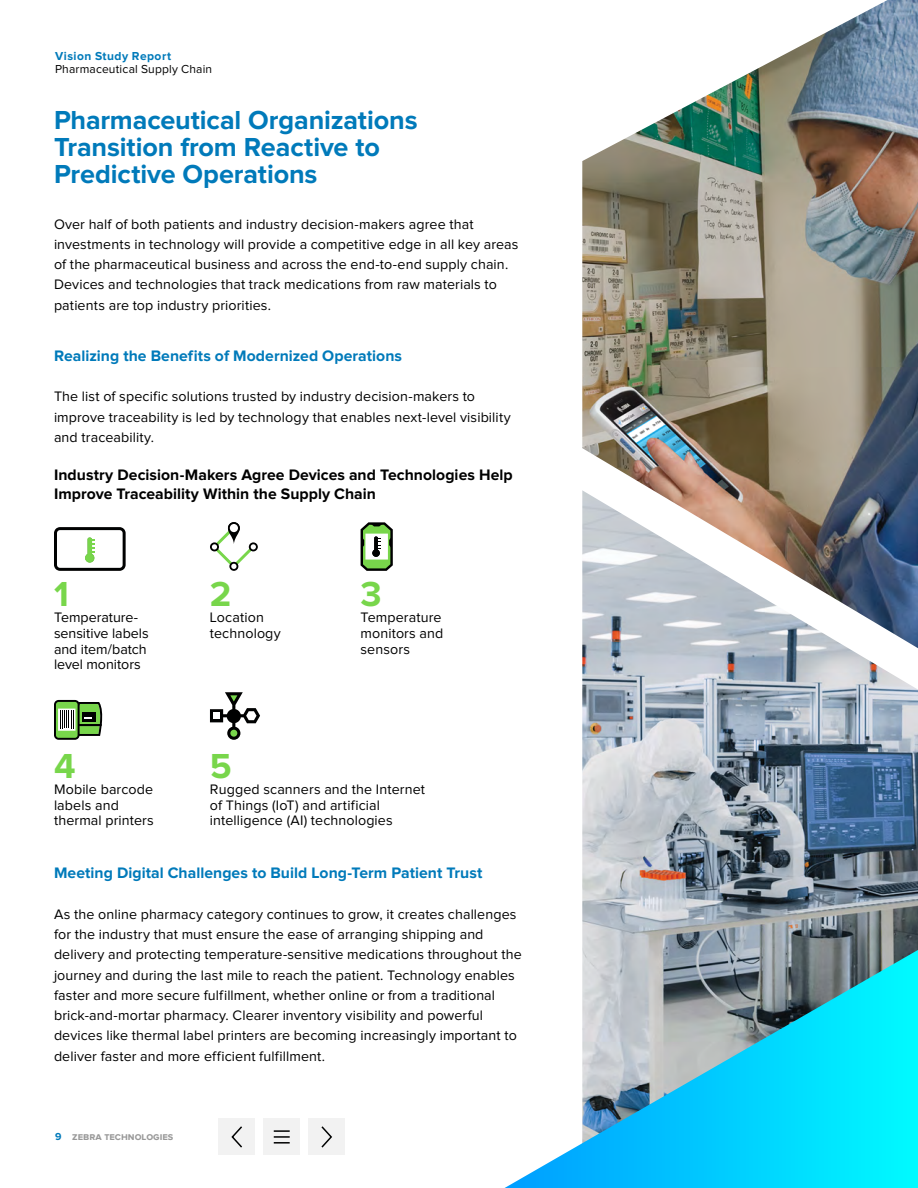
<style>
.page{position:relative;width:918px;height:1188px;background:#fff}
.page>*{position:absolute;margin:0;border:0;box-sizing:border-box;transform-origin:0 0}
.t1{font:700 36px "Proxima Nova";color:#78d64b}
.t2{font:700 27px/27px "Proxima Nova";letter-spacing:-.005em;color:#007aba}
.t3{font:700 15.75px "Proxima Nova";letter-spacing:.005em;color:#007aba}
.t4{font:700 15.75px/18.9px "Proxima Nova";color:#000101}
.t5{font:14.25px/20.2px "Proxima Nova";letter-spacing:.005em;color:#000101}
.t6{font:12px "Proxima Nova";letter-spacing:.015em;color:#000101}
.t7{font:700 12px "Proxima Nova";letter-spacing:.04em;color:#007aba}
.t8{font:700 10.5px "Proxima Nova";color:#999}
.s1{color:#007aba}
</style>
<div class="page">
<div style="left:219px;top:1119px;width:36px;height:36px;background:#f2f2f2"></div>
<svg style="left:231px;top:1126px;width:11px;height:22px"></svg>
<div style="left:309px;top:1119px;width:36px;height:36px;background:#f2f2f2"></div>
<svg style="left:321px;top:1126px;width:11px;height:22px"></svg>
<div style="left:264px;top:1119px;width:36px;height:36px;background:#f2f2f2"></div>
<svg style="left:274px;top:1130px;width:16px;height:14px"></svg>
<svg style="left:210px;top:522px;width:48px;height:49px"></svg>
<svg style="left:361px;top:522px;width:32px;height:49px"></svg>
<svg style="left:54px;top:700px;width:49px;height:40px"></svg>
<svg style="left:210px;top:692px;width:50px;height:48px"></svg>
<div style="left:213px;top:712px;width:7px;height:7px;background:#fff"></div>
<div style="left:230px;top:730px;width:7px;height:7px;background:#78d64b;border-radius:50%"></div>
<img style="left:582px;top:648px;width:336px;height:302px">
<img style="left:582px;top:0;width:336px;height:648px">
<svg style="left:54px;top:527px;width:72px;height:44px"></svg>
<svg style="left:505px;top:950px;width:413px;height:238px"></svg>
<p class="t7" style="left:55px;top:50px;width:117px">Vision Study Report</p>
<p class="t6" style="left:55px;top:63px;width:159px">Pharmaceutical Supply Chain</p>
<h2 class="t2" style="left:54px;top:108px;width:365px">Pharmaceutical Organizations<br>Transition from Reactive to<br>Predictive Operations</h2>
<p class="t5" style="left:54px;top:214px;width:466px">Over half of both patients and industry decision-makers agree that investments in technology will provide a competitive edge in all key areas of the pharmaceutical business and across the end-to-end supply chain.<br>Devices and technologies that track medications from raw materials to patients are top industry priorities.</p>
<p class="t3" style="left:54px;top:347px;width:350px">Realizing the Benefits of Modernized Operations</p>
<p class="t5" style="left:54px;top:387px;width:458px">The list of specific solutions trusted by industry decision-makers to improve traceability is led by technology that enables next-level visibility and traceability.</p>
<p class="t4" style="left:54px;top:465px;width:460px">Industry Decision-Makers Agree Devices and Technologies Help<br>Improve Traceability Within the Supply Chain</p>
<h1 class="t1" style="left:54px;top:574px;width:16px">1</h1>
<p class="t5" style="left:54px;top:610px;width:96px;line-height:15.8px">Temperature&shy;sensitive labels and item/batch level monitors</p>
<h1 class="t1" style="left:54px;top:746px;width:23px">4</h1>
<p class="t5" style="left:54px;top:782px;width:101px;line-height:15.8px">Mobile barcode labels and thermal printers</p>
<h1 class="t1" style="left:210px;top:574px;width:23px">2</h1>
<p class="t5" style="left:210px;top:610px;width:72px;line-height:15.8px">Location technology</p>
<h1 class="t1" style="left:361px;top:574px;width:23px">3</h1>
<p class="t5" style="left:361px;top:610px;width:84px;line-height:15.8px">Temperature monitors and sensors</p>
<h1 class="t1" style="left:210px;top:746px;width:23px">5</h1>
<p class="t5" style="left:210px;top:782px;width:217px;line-height:15.8px">Rugged scanners and the Internet of Things (IoT) and artificial intelligence (AI) technologies</p>
<p class="t3" style="left:54px;top:864px;width:430px">Meeting Digital Challenges to Build Long-Term Patient Trust</p>
<p class="t5" style="left:54px;top:904px;width:469px">As the online pharmacy category continues to grow, it creates challenges for the industry that must ensure the ease of arranging shipping and delivery and protecting temperature-sensitive medications throughout the journey and during the last mile to reach the patient. Technology enables faster and more secure fulfillment, whether online or from a traditional brick-and-mortar pharmacy. Clearer inventory visibility and powerful devices like thermal label printers are becoming increasingly important to deliver faster and more efficient fulfillment.</p>
<p class="t8" style="left:55px;top:1130px;width:120px"><span class="s1">9</span> zebra technologies</p>
</div>
